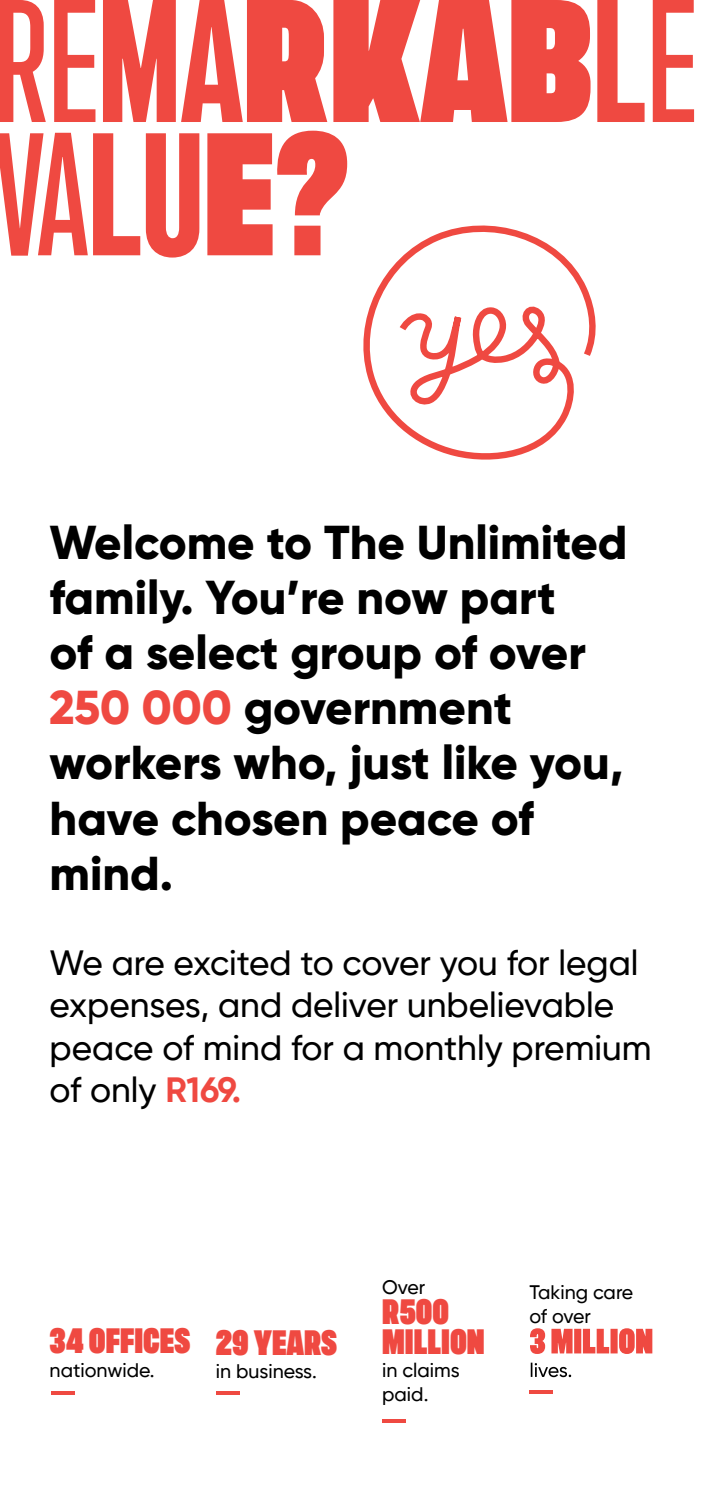
<style>
.page{position:relative;width:702px;height:1489px;background:#fff}
.page>*{position:absolute;margin:0;border:0;box-sizing:border-box;transform-origin:0 0}
.t1{font:800 47.5px/55px "Gilroy";color:#000}
.t2{font:35.25px/29.2px "The Unlimited Sans Display";color:#ef4941}
.t3{font:500 35px/42.5px "Gilroy";color:#000}
.t4{font:500 19.5px/23.5px "Gilroy";color:#000}
.s1{color:#ef4941}
.s2{font-weight:700;color:#ef4941}
</style>
<div class="page">
<svg style="left:0;top:131px;width:347px;height:126px;fill:#ef4941"></svg>
<svg style="left:0;top:0;width:694px;height:122px;fill:#ef4941"></svg>
<svg style="left:347px;top:0;width:254px;height:460px"></svg>
<svg style="left:529px;top:1390px;width:24px;height:3px"></svg>
<svg style="left:530px;top:1362px;width:41px;height:14px"></svg>
<svg style="left:530px;top:1328px;width:122px;height:25px"></svg>
<svg style="left:51px;top:1391px;width:23px;height:3px"></svg>
<svg style="left:382px;top:1419px;width:24px;height:3px"></svg>
<svg style="left:216px;top:1391px;width:23px;height:3px"></svg>
<p class="t1" style="left:50px;top:515px;width:579px">Welcome to The Unlimited family. You’re now part<br>of a select group of over<br><span class="s1">250 000</span> government workers who, just like you, have chosen peace of mind.</p>
<p class="t3" style="left:50px;top:940px;width:603px">We are excited to cover you for legal expenses, and deliver unbelievable peace of mind for a monthly premium of only <span class="s2">R169.</span></p>
<p class="t2" style="left:50px;top:1327px;width:142px">34 OFFICES</p>
<p class="t4" style="left:50px;top:1357px;width:107px">nationwide.</p>
<p class="t2" style="left:216px;top:1328px;width:122px">29 YEARS</p>
<p class="t4" style="left:216px;top:1359px;width:102px">in business.</p>
<p class="t4" style="left:382px;top:1274px;width:45px">Over</p>
<p class="t2" style="left:382px;top:1297px;width:104px">R500<br>MILLION</p>
<p class="t4" style="left:382px;top:1358px;width:79px">in claims paid.</p>
<p class="t4" style="left:529px;top:1280px;width:105px">Taking care of over</p>
</div>
